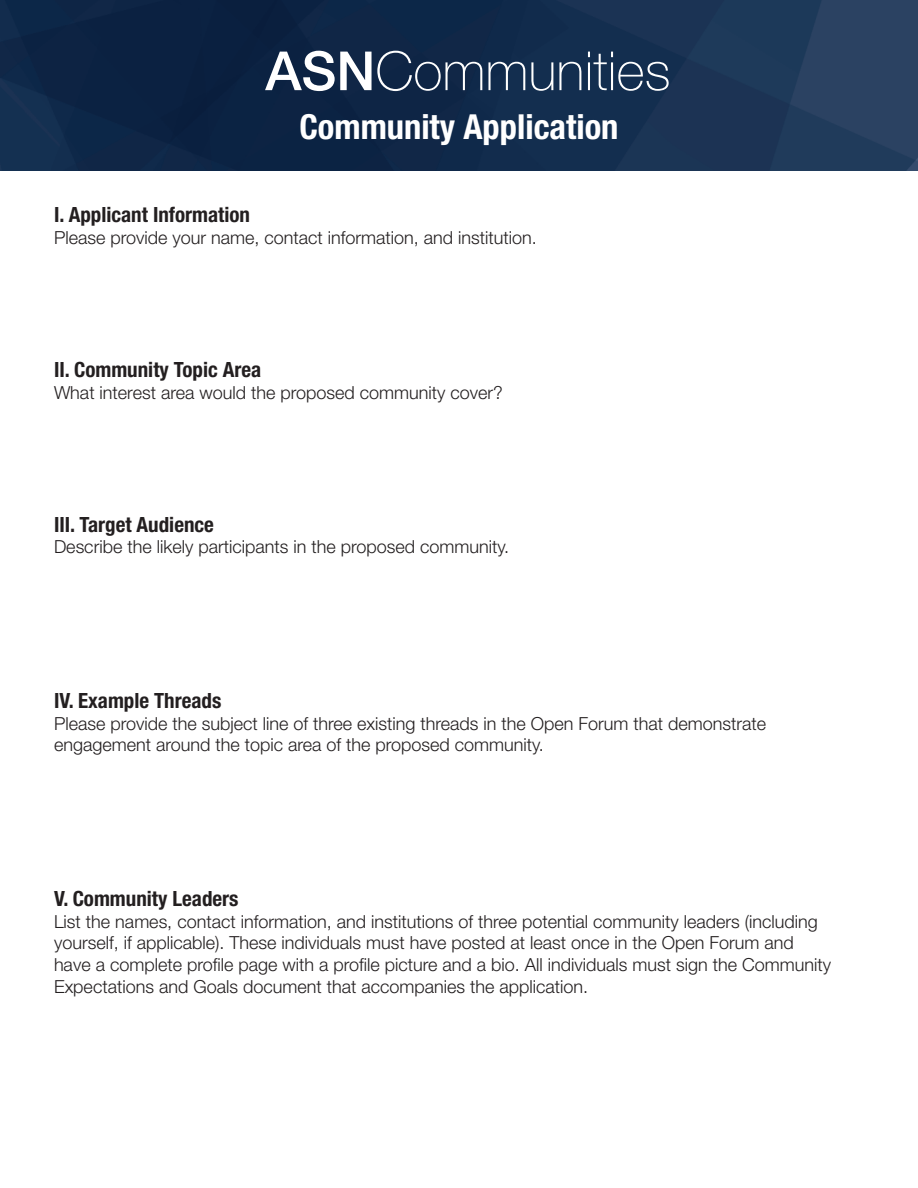
<style>
.page{position:relative;width:918px;height:1188px;background:#fff}
.page>*{position:absolute;margin:0;border:0;box-sizing:border-box;transform-origin:0 0}
.t1{font:100 54px "Helvetica Neue LT Std";color:#fff}
.t2{font:700 condensed 34.5px "Helvetica Neue LT Std";color:#fff}
.t3{font:700 condensed 21px "Helvetica Neue LT Std";color:#231f20}
.t4{font:300 18px/21.6px "Helvetica Neue LT Std";color:#231f20}
.s1{font-weight:500}
</style>
<div class="page">
<img style="left:0;top:0;width:918px;height:171px">
<h1 class="t1" style="left:265px;top:40px;width:407px"><span class="s1">ASN</span>Communities</h1>
<h2 class="t2" style="left:299px;top:106px;width:321px">Community Application</h2>
<p class="t3" style="left:54px;top:202px;width:198px">I. Applicant Information</p>
<p class="t4" style="left:54px;top:226px;width:484px">Please provide your name, contact information, and institution.</p>
<p class="t3" style="left:54px;top:357px;width:209px">II. Community Topic Area</p>
<p class="t4" style="left:54px;top:381px;width:450px">What interest area would the proposed community cover?</p>
<p class="t3" style="left:54px;top:512px;width:162px">III. Target Audience</p>
<p class="t4" style="left:54px;top:536px;width:457px">Describe the likely participants in the proposed community.</p>
<p class="t3" style="left:54px;top:688px;width:169px">IV. Example Threads</p>
<p class="t4" style="left:54px;top:712px;width:714px">Please provide the subject line of three existing threads in the Open Forum that demonstrate engagement around the topic area of the proposed community.</p>
<p class="t3" style="left:54px;top:886px;width:186px">V. Community Leaders</p>
<p class="t4" style="left:54px;top:910px;width:779px">List the names, contact information, and institutions of three potential community leaders (including yourself, if applicable). These individuals must have posted at least once in the Open Forum and have a complete profile page with a profile picture and a bio. All individuals must sign the Community Expectations and Goals document that accompanies the application.</p>
</div>
